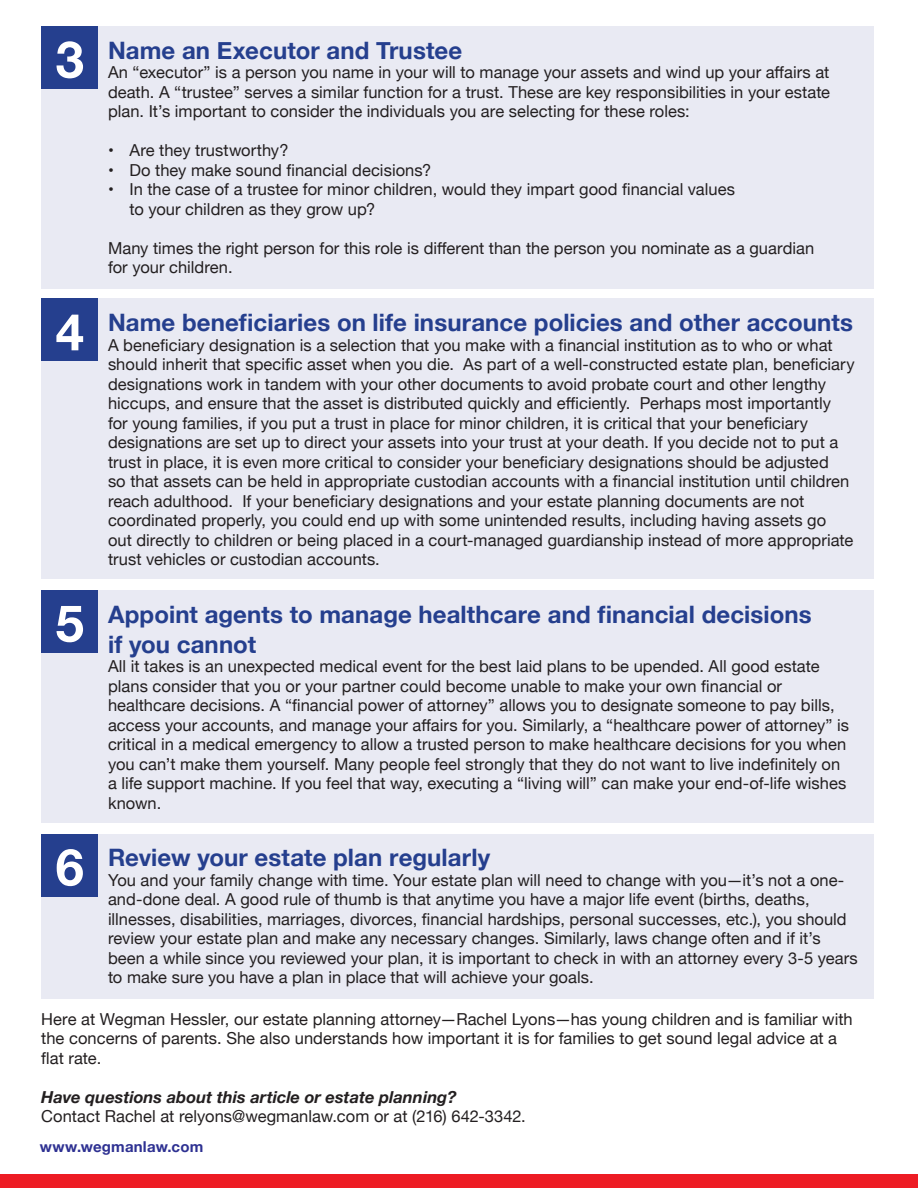
<style>
.page{position:relative;width:918px;height:1188px;background:#fff}
.page>*{position:absolute;margin:0;border:0;box-sizing:border-box;transform-origin:0 0}
.t1{font:700 51px "Helvetica Neue";color:#fff}
.t2{font:700 24px "Helvetica Neue";letter-spacing:.005em;color:#253f8e}
.t3{font:16.5px/19.5px "Helvetica Neue";color:#231f20}
.t4{font:italic 700 16.5px "Helvetica Neue";color:#231f20}
.t5{font:700 15px "Helvetica Neue";letter-spacing:.015em;color:#2e3192}
</style>
<div class="page">
<div style="left:41px;top:26px;width:833px;height:262px;background:#e9eaf3"></div>
<div style="left:41px;top:299px;width:833px;height:280px;background:#e9eaf3"></div>
<div style="left:41px;top:590px;width:833px;height:233px;background:#e9eaf3"></div>
<div style="left:41px;top:834px;width:833px;height:164px;background:#e9eaf3"></div>
<div style="left:41px;top:26px;width:57px;height:63px;background:#253f8e"></div>
<div style="left:41px;top:299px;width:57px;height:62px;background:#253f8e"></div>
<div style="left:41px;top:590px;width:57px;height:63px;background:#253f8e"></div>
<div style="left:41px;top:834px;width:57px;height:62px;background:#253f8e"></div>
<div style="left:0;top:1174px;width:918px;height:14px;background:#ed1c24"></div>
<p class="t1" style="left:56px;top:20px;width:30px">3</p>
<p class="t1" style="left:56px;top:292px;width:30px">4</p>
<p class="t1" style="left:56px;top:583px;width:30px">5</p>
<p class="t1" style="left:56px;top:827px;width:30px">6</p>
<p class="t2" style="left:108px;top:31px;width:356px">Name an Executor and Trustee</p>
<p class="t3" style="left:108px;top:64px;width:724px;text-align:justify">An “executor” is a person you name in your will to manage your assets and wind up your affairs at death. A “trustee” serves a similar function for a trust. These are key responsibilities in your estate plan. It’s important to consider the individuals you are selecting for these roles:</p>
<p class="t3" style="left:108px;top:142px;width:182px">• Are they trustworthy?</p>
<p class="t3" style="left:108px;top:161px;width:325px">• Do they make sound financial decisions?</p>
<p class="t3" style="left:108px;top:181px;width:629px">• In the case of a trustee for minor children, would they impart good financial values</p>
<p class="t3" style="left:129px;top:200px;width:247px">to your children as they grow up?</p>
<p class="t3" style="left:108px;top:239px;width:708px">Many times the right person for this role is different than the person you nominate as a guardian</p>
<p class="t3" style="left:108px;top:259px;width:126px">for your children.</p>
<p class="t2" style="left:108px;top:304px;width:747px">Name beneficiaries on life insurance policies and other accounts</p>
<p class="t3" style="left:108px;top:336px;width:748px">A beneficiary designation is a selection that you make with a financial institution as to who or what should inherit that specific asset when you die. As part of a well-constructed estate plan, beneficiary designations work in tandem with your other documents to avoid probate court and other lengthy hiccups, and ensure that the asset is distributed quickly and efficiently. Perhaps most importantly for young families, if you put a trust in place for minor children, it is critical that your beneficiary designations are set up to direct your assets into your trust at your death. If you decide not to put a trust in place, it is even more critical to consider your beneficiary designations should be adjusted<br>so that assets can be held in appropriate custodian accounts with a financial institution until children reach adulthood. If your beneficiary designations and your estate planning documents are not coordinated properly, you could end up with some unintended results, including having assets go<br>out directly to children or being placed in a court-managed guardianship instead of more appropriate trust vehicles or custodian accounts.</p>
<p class="t2" style="left:108px;top:595px;width:705px">Appoint agents to manage healthcare and financial decisions</p>
<p class="t2" style="left:108px;top:625px;width:150px">if you cannot</p>
<p class="t3" style="left:108px;top:657px;width:743px">All it takes is an unexpected medical event for the best laid plans to be upended. All good estate plans consider that you or your partner could become unable to make your own financial or healthcare decisions. A “financial power of attorney” allows you to designate someone to pay bills, access your accounts, and manage your affairs for you. Similarly, a “healthcare power of attorney” is critical in a medical emergency to allow a trusted person to make healthcare decisions for you when you can’t make them yourself. Many people feel strongly that they do not want to live indefinitely on a life support machine. If you feel that way, executing a “living will” can make your end-of-life wishes known.</p>
<p class="t2" style="left:108px;top:839px;width:384px">Review your estate plan regularly</p>
<p class="t3" style="left:108px;top:871px;width:751px">You and your family change with time. Your estate plan will need to change with you—it’s not a one&shy;and-done deal. A good rule of thumb is that anytime you have a major life event (births, deaths, illnesses, disabilities, marriages, divorces, financial hardships, personal successes, etc.), you should review your estate plan and make any necessary changes. Similarly, laws change often and if it’s been a while since you reviewed your plan, it is important to check in with an attorney every 3-5 years to make sure you have a plan in place that will achieve your goals.</p>
<p class="t3" style="left:41px;top:1010px;width:813px">Here at Wegman Hessler, our estate planning attorney—Rachel Lyons—has young children and is familiar with the concerns of parents. She also understands how important it is for families to get sound legal advice at a flat rate.</p>
<p class="t4" style="left:41px;top:1086px;width:417px">Have questions about this article or estate planning?</p>
<p class="t3" style="left:41px;top:1107px;width:486px">Contact Rachel at relyons@wegmanlaw.com or at (216) 642-3342.</p>
<p class="t5" style="left:40px;top:1135px;width:165px">www.wegmanlaw.com</p>
</div>
